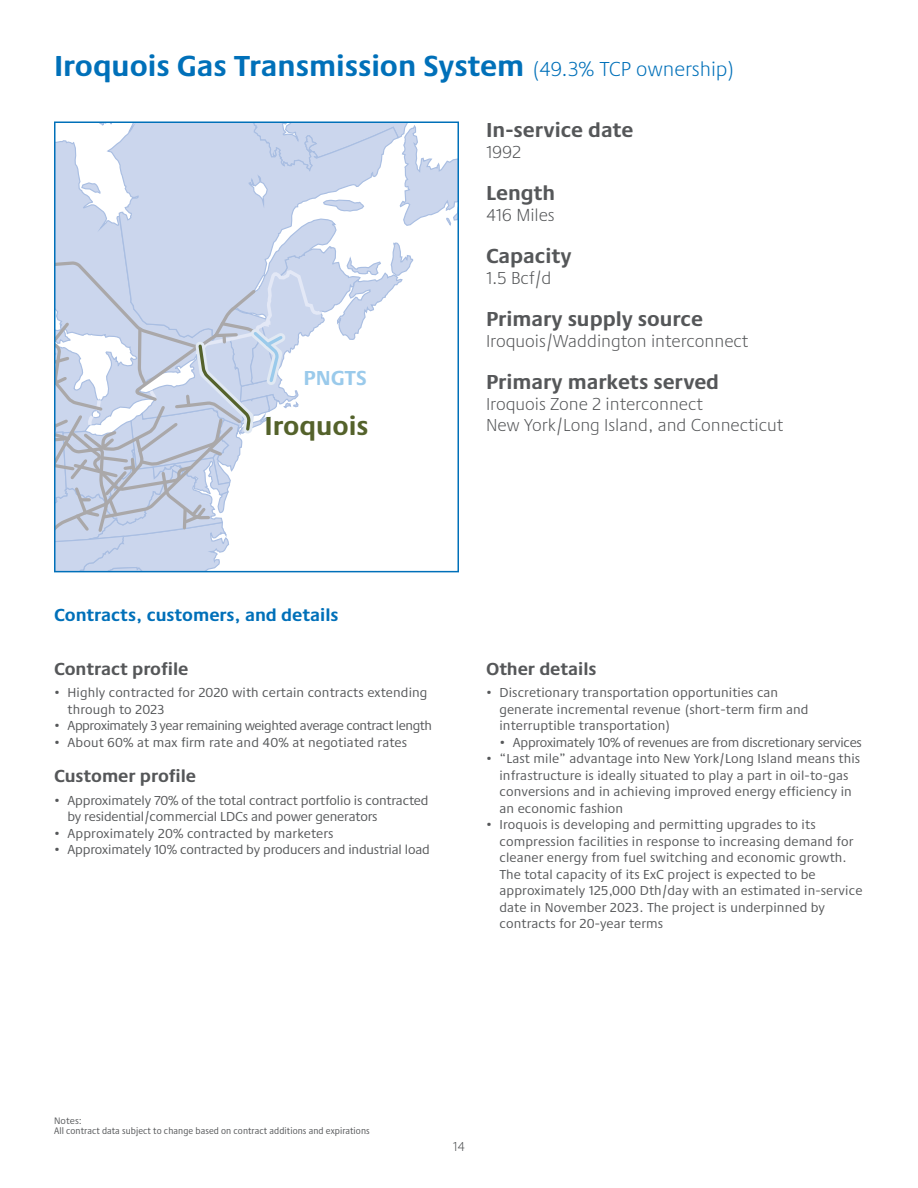
<style>
.page{position:relative;width:918px;height:1188px;background:#fff}
.page>*{position:absolute;margin:0;border:0;box-sizing:border-box;transform-origin:0 0}
.t1{font:700 30px "Praxis Next";color:#0070b9}
.t2{font:700 27px "Praxis Next";color:#54622b}
.t3{font:700 21px "Praxis Next";color:#555759}
.t4{font:700 21px "Praxis Next";color:#9acaeb}
.t5{font:300 18px/21px "Praxis Next";color:#555759}
.t6{font:700 18px "Praxis Next";color:#555759}
.t7{font:700 18px "Praxis Next";color:#0070b9}
.t8{font:13.5px/16.5px "Praxis Next";letter-spacing:.01em;color:#555759}
.t9{font:13.5px/16.5px "Praxis Next";letter-spacing:-.01em;color:#555759}
.t10{font:13.5px "Praxis Next";letter-spacing:-.03em;color:#555759}
.t11{font:13.5px "Praxis Next";letter-spacing:-.02em;color:#555759}
.t12{font:300 13.5px "Praxis Next";color:#555759}
.t13{font:condensed 9.75px "Praxis Next";letter-spacing:.01em;color:#555759}
.t14{font:9.75px "Praxis Next";letter-spacing:.01em;color:#555759}
.s1{font-weight:300;font-size:21px}
</style>
<div class="page">
<svg style="left:57px;top:125px;width:399px;height:444px"></svg>
<div style="left:54px;top:122px;width:405px;height:450px;border:2px solid #0070b9"></div>
<h1 class="t1" style="left:54px;top:55px;width:683px">Iroquois Gas Transmission System <span class="s1">(49.3% TCP ownership)</span></h1>
<h3 class="t3" style="left:486px;top:122px;width:149px">In-service date</h3>
<h3 class="t5" style="left:486px;top:143px;width:37px">1992</h3>
<h3 class="t3" style="left:486px;top:185px;width:71px">Length</h3>
<h3 class="t5" style="left:486px;top:206px;width:70px">416 Miles</h3>
<h3 class="t3" style="left:486px;top:248px;width:87px">Capacity</h3>
<h3 class="t5" style="left:486px;top:269px;width:67px">1.5 Bcf/d</h3>
<h3 class="t3" style="left:486px;top:311px;width:219px">Primary supply source</h3>
<h3 class="t5" style="left:486px;top:332px;width:264px">Iroquois/Waddington interconnect</h3>
<h3 class="t3" style="left:486px;top:374px;width:235px">Primary markets served</h3>
<h3 class="t5" style="left:486px;top:395px;width:299px">Iroquois Zone 2 interconnect<br>New York/Long Island, and Connecticut</h3>
<h3 class="t4" style="left:304px;top:369px;width:65px">PNGTS</h3>
<h2 class="t2" style="left:264px;top:416px;width:106px">Iroquois</h2>
<h3 class="t7" style="left:54px;top:608px;width:286px">Contracts, customers, and details</h3>
<h3 class="t6" style="left:54px;top:662px;width:136px">Contract profile</h3>
<p class="t8" style="left:68px;top:686px;width:361px;text-indent:-14px">• Highly contracted for 2020 with certain contracts extending through to 2023</p>
<p class="t10" style="left:54px;top:721px;width:380px">• Approximately 3 year remaining weighted average contract length</p>
<p class="t8" style="left:54px;top:735px;width:355px">• About 60% at max firm rate and 40% at negotiated rates</p>
<h3 class="t6" style="left:54px;top:769px;width:144px">Customer profile</h3>
<p class="t9" style="left:68px;top:793px;width:363px;text-indent:-14px">• Approximately 70% of the total contract portfolio is contracted by residential/commercial LDCs and power generators</p>
<p class="t8" style="left:54px;top:826px;width:281px">• Approximately 20% contracted by marketers</p>
<p class="t9" style="left:54px;top:842px;width:377px">• Approximately 10% contracted by producers and industrial load</p>
<h3 class="t6" style="left:486px;top:662px;width:112px">Other details</h3>
<p class="t8" style="left:500px;top:686px;width:311px;text-indent:-14px">• Discretionary transportation opportunities can generate incremental revenue (short-term firm and interruptible transportation)</p>
<p class="t11" style="left:500px;top:737px;width:364px">• Approximately 10% of revenues are from discretionary services</p>
<p class="t8" style="left:500px;top:752px;width:362px;text-indent:-14px">• “Last mile” advantage into New York/Long Island means this infrastructure is ideally situated to play a part in oil-to-gas conversions and in achieving improved energy efficiency in an economic fashion</p>
<p class="t8" style="left:500px;top:818px;width:364px;text-indent:-14px">• Iroquois is developing and permitting upgrades to its compression facilities in response to increasing demand for cleaner energy from fuel switching and economic growth.<br>The total capacity of its ExC project is expected to be approximately 125,000 Dth/day with an estimated in-service date in November 2023. The project is underpinned by contracts for 20-year terms</p>
<p class="t14" style="left:54px;top:1117px;width:29px">Notes:</p>
<p class="t13" style="left:54px;top:1127px;width:317px">All contract data subject to change based on contract additions and expirations</p>
<p class="t12" style="left:453px;top:1141px;width:14px">14</p>
</div>
